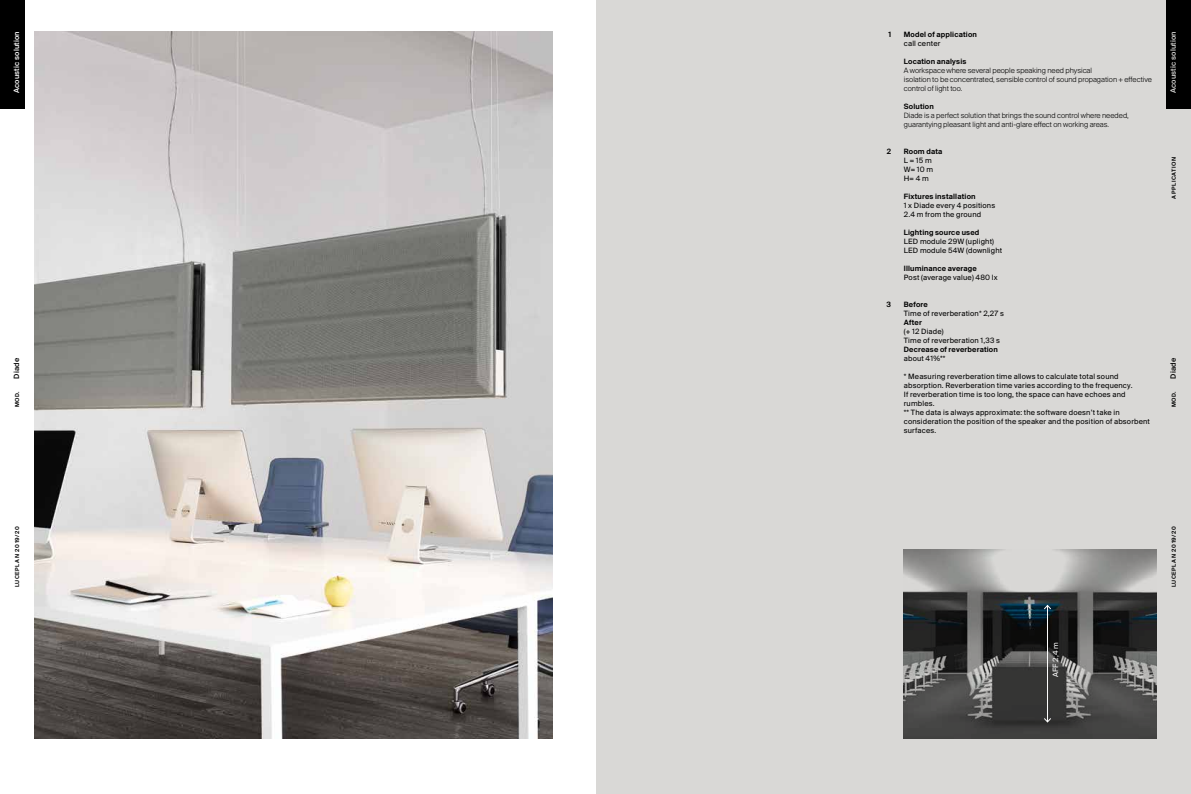
<style>
.page{position:relative;width:1191px;height:794px;background:#d9d8d6}
.page>*{position:absolute;margin:0;border:0;box-sizing:border-box;transform-origin:0 0}
.t1{font:8px/9px "Suisse BP Intl";letter-spacing:.02em;color:#000}
.t2{font:300 8px/9px "Suisse BP Intl";color:#000}
.t3{font:8px "Suisse BP Intl Antique";letter-spacing:.02em;color:#000}
.t4{font:500 8px "Suisse BP Intl";letter-spacing:.02em;color:#fff}
.t5{font:500 8px "Suisse BP Intl";letter-spacing:.02em;color:#d9d8d6}
.t6{font:500 8px "Suisse BP Intl";letter-spacing:.02em;color:#000}
.t7{font:8px "Suisse BP Intl";color:#fff}
.t8{font:6px "Suisse BP Intl Antique";letter-spacing:.1em;color:#000}
</style>
<div class="page">
<div style="left:0;top:0;width:595px;height:794px;background:#fff"></div>
<img style="left:34px;top:31px;width:519px;height:707px">
<img style="left:904px;top:550px;width:253px;height:189px">
<hr style="left:1047px;top:605px;width:1px;height:117px;background:#fff">
<svg style="left:1043px;top:717px;width:8px;height:5px"></svg>
<svg style="left:1043px;top:605px;width:8px;height:4px"></svg>
<div style="left:1166px;top:0;width:25px;height:108px;background:#000"></div>
<div style="left:0;top:0;width:24px;height:108px;background:#000"></div>
<p class="t3" style="left:888px;top:29px;width:4px">1</p>
<p class="t3" style="left:904px;top:29px;width:75px">Model of application</p>
<p class="t1" style="left:904px;top:38px;width:38px">call center</p>
<p class="t3" style="left:904px;top:56px;width:64px">Location analysis</p>
<p class="t2" style="left:904px;top:65px;width:250px">A workspace where several people speaking need physical<br>isolation to be concentrated, sensible control of sound propagation + effective control of light too.</p>
<p class="t3" style="left:904px;top:101px;width:32px">Solution</p>
<p class="t2" style="left:904px;top:110px;width:226px">Diade is a perfect solution that brings the sound control where needed, guarantying pleasant light and anti-glare effect on working areas.</p>
<p class="t3" style="left:904px;top:146px;width:40px">Room data</p>
<p class="t1" style="left:904px;top:155px;width:31px">L = 15 m<br>W= 10 m<br>H= 4 m</p>
<p class="t3" style="left:904px;top:191px;width:73px">Fixtures installation</p>
<p class="t1" style="left:904px;top:200px;width:93px">1 x Diade every 4 positions<br>2.4 m from the ground</p>
<p class="t3" style="left:904px;top:227px;width:77px">Lighting source used</p>
<p class="t1" style="left:904px;top:236px;width:100px">LED module 29W (uplight)<br>LED module 54W (downlight</p>
<p class="t3" style="left:904px;top:263px;width:75px">Illuminance average</p>
<p class="t1" style="left:904px;top:272px;width:95px">Post (average value) 480 lx</p>
<p class="t3" style="left:904px;top:299px;width:26px">Before</p>
<p class="t1" style="left:904px;top:308px;width:101px">Time of reverberation* 2,27 s</p>
<p class="t3" style="left:904px;top:317px;width:19px">After</p>
<p class="t1" style="left:904px;top:326px;width:98px">(+ 12 Diade)<br>Time of reverberation 1,33 s</p>
<p class="t3" style="left:904px;top:344px;width:96px">Decrease of reverberation</p>
<p class="t1" style="left:904px;top:353px;width:43px">about 41%**</p>
<p class="t1" style="left:904px;top:371px;width:248px">* Measuring reverberation time allows to calculate total sound absorption. Reverberation time varies according to the frequency.<br>If reverberation time is too long, the space can have echoes and rumbles.<br>** The data is always approximate: the software doesn’t take in consideration the position of the speaker and the position of absorbent surfaces.</p>
<p class="t4" style="left:12px;top:93px;width:64px;rotate:-90deg">Acoustic solution</p>
<p class="t5" style="left:1168px;top:93px;width:64px;rotate:-90deg">Acoustic solution</p>
<p class="t3" style="left:887px;top:146px;width:6px">2</p>
<p class="t8" style="left:1170px;top:198px;width:43px;rotate:-90deg">APPLICATION</p>
<p class="t3" style="left:886px;top:299px;width:6px">3</p>
<p class="t6" style="left:12px;top:378px;width:22px;rotate:-90deg">Diade</p>
<p class="t6" style="left:1168px;top:379px;width:22px;rotate:-90deg">Diade</p>
<p class="t8" style="left:13px;top:407px;width:18px;rotate:-90deg">MOD.</p>
<p class="t8" style="left:1170px;top:407px;width:18px;rotate:-90deg">MOD.</p>
<p class="t8" style="left:13px;top:587px;width:63px;rotate:-90deg">LUCEPLAN 2019/20</p>
<p class="t7" style="left:1050px;top:677px;width:36px;rotate:-90deg">AFF 2,4 m</p>
<p class="t8" style="left:1170px;top:587px;width:63px;rotate:-90deg">LUCEPLAN 2019/20</p>
</div>
